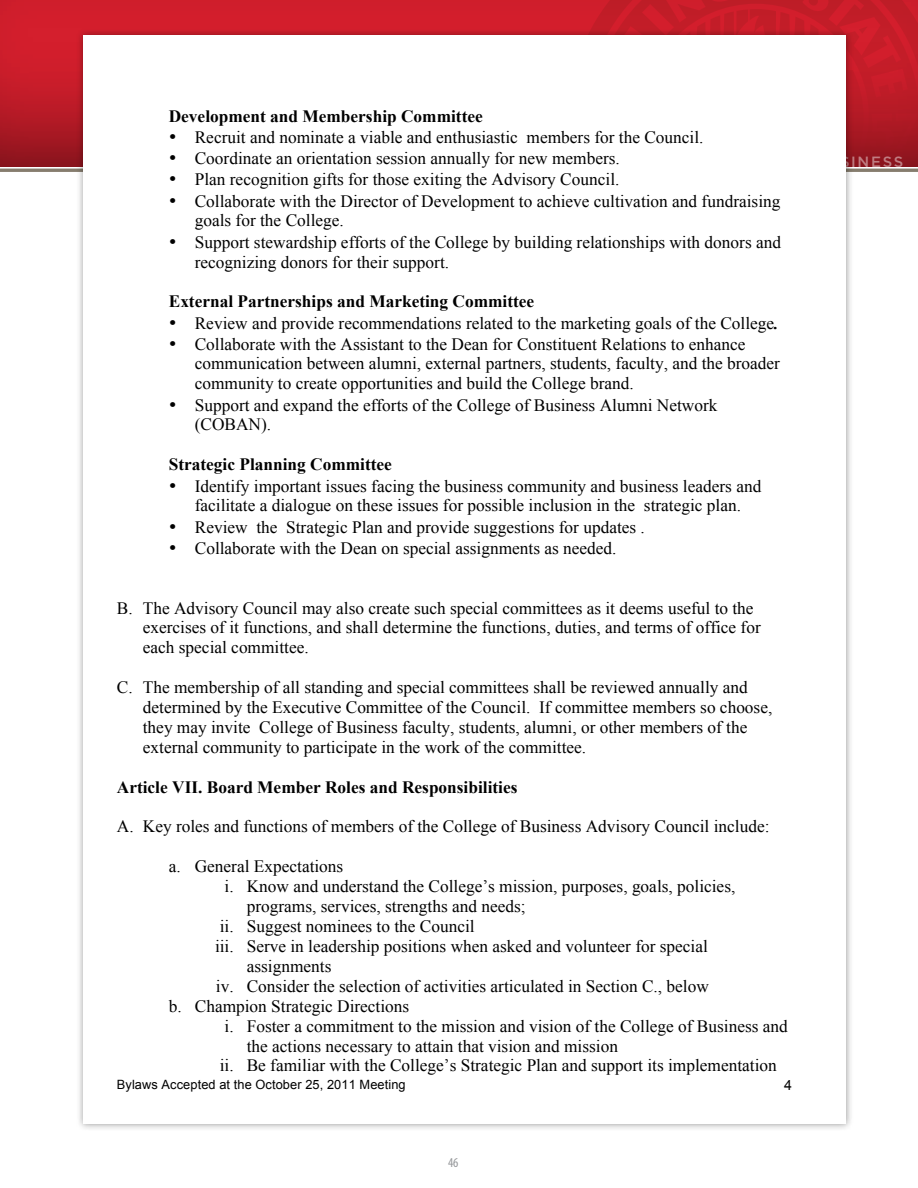
<style>
.page{position:relative;width:918px;height:1188px;background:#fff}
.page>*{position:absolute;margin:0;border:0;box-sizing:border-box;transform-origin:0 0}
.t1{font:17.25px/19.8px "Times New Roman";color:#000}
.t2{font:700 17.25px "Times New Roman";color:#000}
.t3{font:14.25px "Arial";color:#000}
.t4{font:condensed 13.5px "Myriad Pro";color:#939598}
.t5{font:12.75px "Arial";letter-spacing:.01em;color:#000}
.s1{font-weight:700;font-style:italic}
</style>
<div class="page">
<div style="left:0;top:0;width:918px;height:168px;background:#000;opacity:.6"></div>
<svg style="left:569px;top:0;width:349px;height:169px;background:#bf1d28"></svg>
<hr style="left:0;top:169px;width:918px;height:3px;background:#867d6e">
<div style="left:76px;top:28px;width:777px;height:1104px;background:#000;opacity:.39"></div>
<div style="left:84px;top:36px;width:762px;height:1088px;background:#fff"></div>
<p class="t2" style="left:169px;top:104px;width:316px">Development and Membership Committee</p>
<p class="t1" style="left:169px;top:127px;width:536px">• Recruit and nominate a viable and enthusiastic members for the Council.</p>
<p class="t1" style="left:169px;top:148px;width:453px">• Coordinate an orientation session annually for new members.</p>
<p class="t1" style="left:169px;top:170px;width:452px">• Plan recognition gifts for those exiting the Advisory Council.</p>
<p class="t1" style="left:195px;top:191px;width:587px;text-indent:-26px">• Collaborate with the Director of Development to achieve cultivation and fundraising goals for the College.</p>
<p class="t1" style="left:195px;top:232px;width:588px;text-indent:-26px">• Support stewardship efforts of the College by building relationships with donors and recognizing donors for their support.</p>
<p class="t2" style="left:169px;top:290px;width:367px">External Partnerships and Marketing Committee</p>
<p class="t1" style="left:169px;top:313px;width:611px">• Review and provide recommendations related to the marketing goals of the College<span class="s1">.</span></p>
<p class="t1" style="left:195px;top:334px;width:587px;text-indent:-26px">• Collaborate with the Assistant to the Dean for Constituent Relations to enhance communication between alumni, external partners, students, faculty, and the broader community to create opportunities and build the College brand.</p>
<p class="t1" style="left:195px;top:395px;width:524px;text-indent:-26px">• Support and expand the efforts of the College of Business Alumni Network (COBAN).</p>
<p class="t2" style="left:169px;top:452px;width:225px">Strategic Planning Committee</p>
<p class="t1" style="left:169px;top:476px;width:594px;text-align:center">• Identify important issues facing the business community and business leaders and facilitate a dialogue on these issues for possible inclusion in the strategic plan.</p>
<p class="t1" style="left:169px;top:517px;width:478px">• Review the Strategic Plan and provide suggestions for updates .</p>
<p class="t1" style="left:169px;top:538px;width:449px">• Collaborate with the Dean on special assignments as needed.</p>
<p class="t1" style="left:143px;top:598px;width:619px;text-indent:-26px">B. The Advisory Council may also create such special committees as it deems useful to the exercises of it functions, and shall determine the functions, duties, and terms of office for each special committee.</p>
<p class="t1" style="left:143px;top:677px;width:631px;text-indent:-26px">C. The membership of all standing and special committees shall be reviewed annually and determined by the Executive Committee of the Council. If committee members so choose, they may invite College of Business faculty, students, alumni, or other members of the external community to participate in the work of the committee.</p>
<p class="t2" style="left:117px;top:775px;width:402px">Article VII. Board Member Roles and Responsibilities</p>
<p class="t1" style="left:117px;top:816px;width:654px">A. Key roles and functions of members of the College of Business Advisory Council include:</p>
<p class="t1" style="left:169px;top:856px;width:176px">a. General Expectations</p>
<p class="t1" style="left:225px;top:876px;width:512px">i. Know and understand the College’s mission, purposes, goals, policies,</p>
<p class="t1" style="left:247px;top:896px;width:280px">programs, services, strengths and needs;</p>
<p class="t1" style="left:220px;top:916px;width:256px">ii. Suggest nominees to the Council</p>
<p class="t1" style="left:215px;top:936px;width:494px">iii. Serve in leadership positions when asked and volunteer for special</p>
<p class="t1" style="left:247px;top:956px;width:86px">assignments</p>
<p class="t1" style="left:216px;top:976px;width:494px">iv. Consider the selection of activities articulated in Section C., below</p>
<p class="t1" style="left:169px;top:996px;width:242px">b. Champion Strategic Directions</p>
<p class="t1" style="left:225px;top:1016px;width:565px">i. Foster a commitment to the mission and vision of the College of Business and</p>
<p class="t1" style="left:247px;top:1036px;width:373px">the actions necessary to attain that vision and mission</p>
<p class="t1" style="left:220px;top:1055px;width:558px">ii. Be familiar with the College’s Strategic Plan and support its implementation</p>
<p class="t5" style="left:117px;top:1076px;width:290px">Bylaws Accepted at the October 25, 2011 Meeting</p>
<p class="t3" style="left:784px;top:1076px;width:9px">4</p>
<p class="t4" style="left:448px;top:1155px;width:12px">46</p>
</div>
